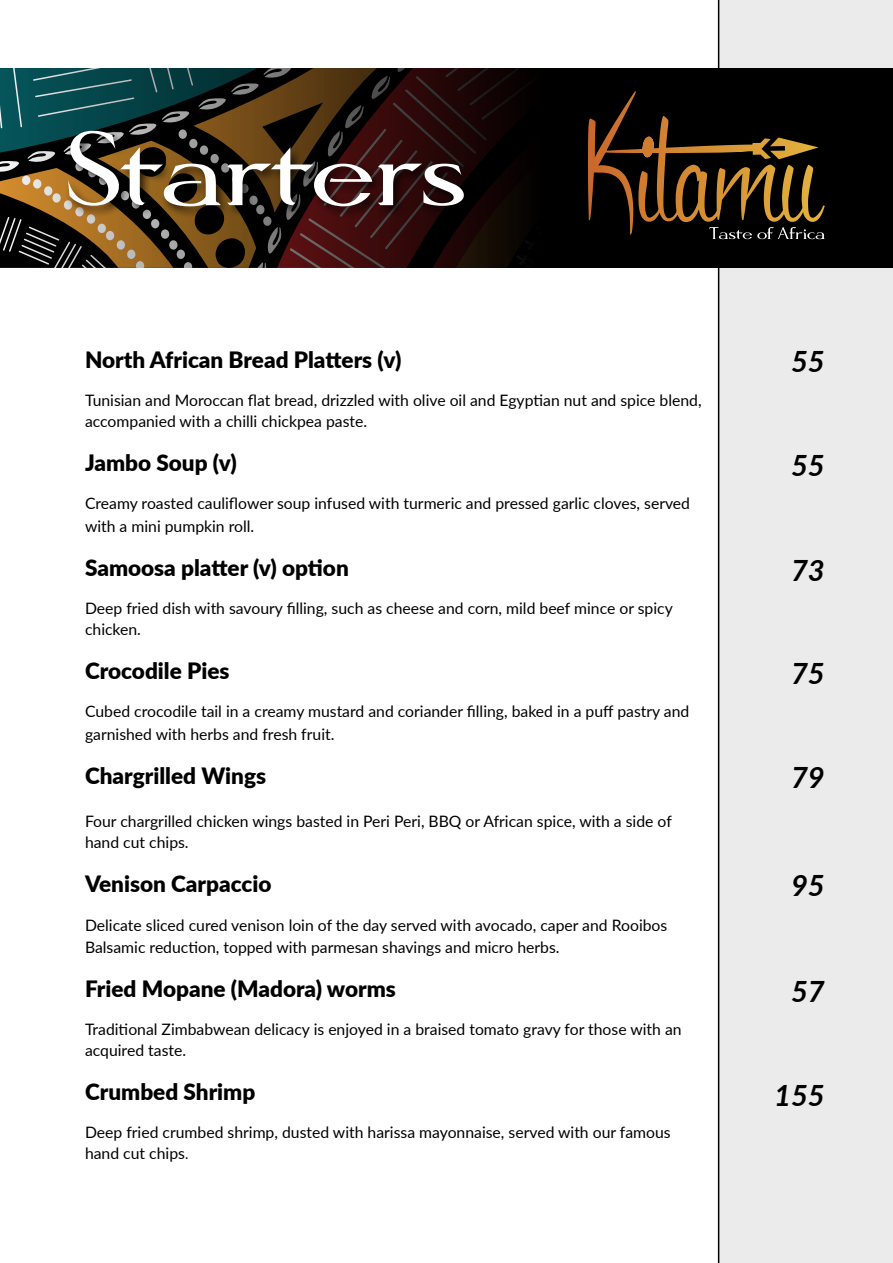
<style>
.page{position:relative;width:893px;height:1263px;background:#fff}
.page>*{position:absolute;margin:0;border:0;box-sizing:border-box;transform-origin:0 0}
.t1{font:108px "Modern KING";color:#fff}
.t2{font:italic 700 29.25px "Lato";color:#000}
.t3{font:900 22.5px "Lato";color:#000}
.t4{font:15.75px/21px "Lato";color:#000}
.s1{font-size:14.25px}
</style>
<div class="page">
<div style="left:719px;top:0;width:174px;height:1263px;background:#ebebeb"></div>
<hr style="left:718px;top:0;width:1px;height:1263px;background:#000">
<svg style="left:0;top:68px;width:893px;height:200px;background:#201a11"></svg>
<div style="left:64px;top:127px;width:412px;height:92px;background:#000;opacity:.75"></div>
<h1 class="t1" style="left:68px;top:73px;width:401px">Starters</h1>
<h3 class="t3" style="left:85px;top:343px;width:318px">North African Bread Platters (v)</h3>
<p class="t4" style="left:85px;top:389px;width:618px">Tunisian and Moroccan flat bread, drizzled with olive oil and Egyptian nut and spice blend, accompanied with a chilli chickpea paste.</p>
<h3 class="t3" style="left:85px;top:446px;width:153px">Jambo Soup (v)</h3>
<p class="t4" style="left:85px;top:492px;width:607px;line-height:22.5px">Creamy roasted cauliflower soup infused with turmeric and pressed garlic cloves, served with a mini pumpkin roll.</p>
<h3 class="t3" style="left:85px;top:551px;width:265px">Samoosa platter (v) option</h3>
<p class="t4" style="left:85px;top:597px;width:589px">Deep fried dish with savoury filling, such as cheese and corn, mild beef mince or spicy chicken.</p>
<h3 class="t3" style="left:85px;top:654px;width:146px">Crocodile Pies</h3>
<p class="t4" style="left:85px;top:699px;width:606px;line-height:22.5px">Cubed crocodile tail in a creamy mustard and coriander filling, baked in a puff pastry and garnished with herbs and fresh fruit.</p>
<h3 class="t3" style="left:85px;top:759px;width:183px">Chargrilled Wings</h3>
<p class="t4" style="left:85px;top:810px;width:588px">Four chargrilled chicken wings basted in Peri Peri, BBQ or African spice, with a side of hand cut chips.</p>
<h3 class="t3" style="left:85px;top:867px;width:188px">Venison Carpaccio</h3>
<p class="t4" style="left:85px;top:913px;width:584px;line-height:22.5px">Delicate sliced cured venison loin of the day served with avocado, caper and Rooibos<br>Balsamic reduction, topped with parmesan shavings and micro herbs.</p>
<h3 class="t3" style="left:85px;top:972px;width:312px">Fried Mopane (Madora) worms</h3>
<p class="t4" style="left:85px;top:1018px;width:598px">Traditional Zimbabwean delicacy is enjoyed in a braised tomato gravy for those with an acquired taste.</p>
<h3 class="t3" style="left:85px;top:1075px;width:172px">Crumbed Shrimp</h3>
<p class="t4" style="left:85px;top:1121px;width:587px">Deep fried crumbed shrimp, dusted with harissa mayonnaise, served with our famous hand cut chips<span class="s1">.</span></p>
<h2 class="t2" style="left:791px;top:340px;width:35px">55</h2>
<h2 class="t2" style="left:791px;top:444px;width:35px">55</h2>
<h2 class="t2" style="left:791px;top:549px;width:35px">73</h2>
<h2 class="t2" style="left:791px;top:652px;width:35px">75</h2>
<h2 class="t2" style="left:791px;top:756px;width:35px">79</h2>
<h2 class="t2" style="left:791px;top:863px;width:35px">95</h2>
<h2 class="t2" style="left:791px;top:970px;width:35px">57</h2>
<h2 class="t2" style="left:774px;top:1074px;width:52px">155</h2>
</div>
